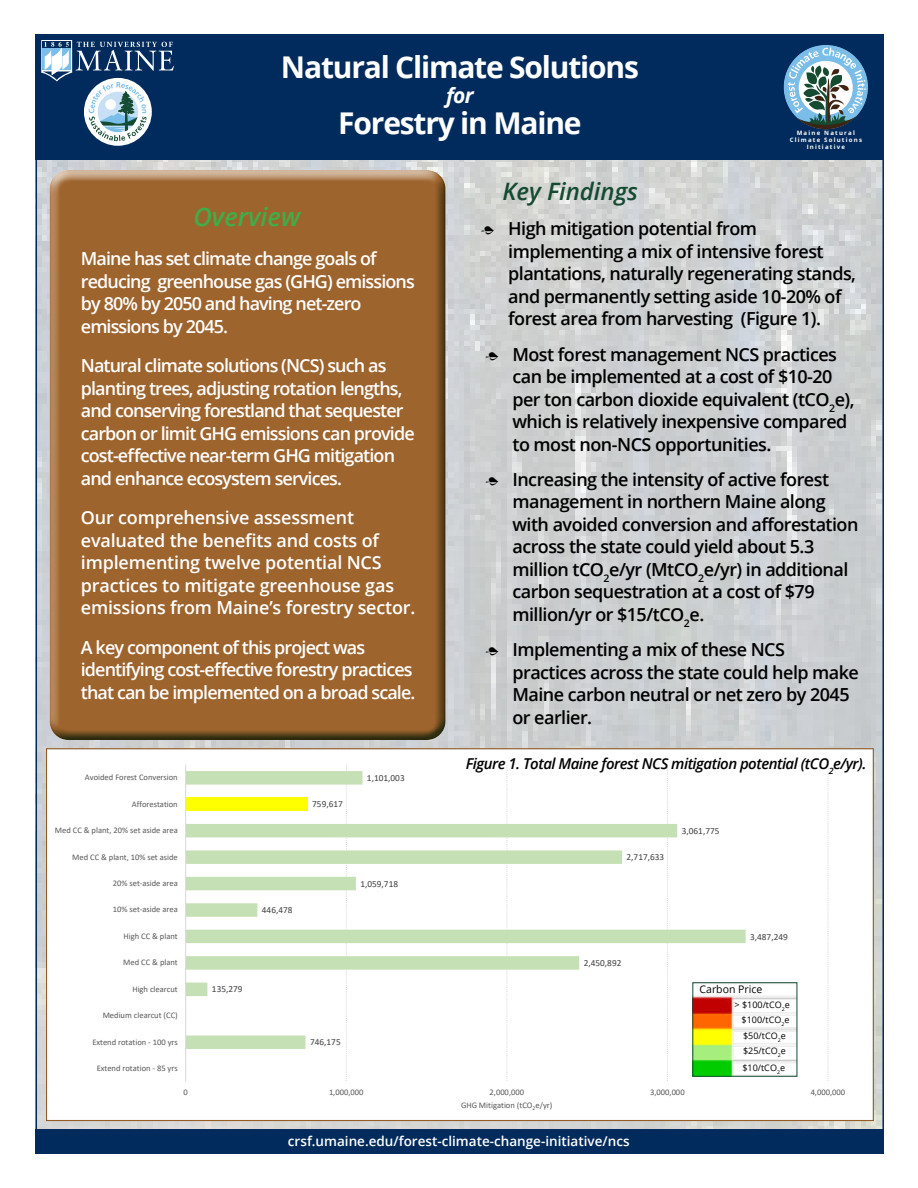
<style>
.page{position:relative;width:918px;height:1188px;background:#fff}
.page>*{position:absolute;margin:0;border:0;box-sizing:border-box;transform-origin:0 0}
.t1{font:700 30px "Open Sans";letter-spacing:-.04em;color:#fff}
.t2{font:italic 600 25.5px "Open Sans";color:#41ad49}
.t3{font:italic 600 24px "Open Sans";color:#144b31}
.t4{font:italic 700 21px "Open Sans";color:#fff}
.t5{font:600 18px/22.5px "Open Sans";letter-spacing:-.03em;color:#000}
.t6{font:600 18px/22.5px "Open Sans";letter-spacing:-.05em;color:#fff}
.t7{font:600 18px/22.5px "Open Sans";letter-spacing:-.01em;color:#fff}
.t8{font:italic 600 15px "Open Sans";letter-spacing:-.035em;color:#000}
.t9{font:600 13.5px "Open Sans";color:#fff}
.t10{font:10.5px "Open Sans";color:#000}
.t11{font:9.3px "Calibri";letter-spacing:.005em;color:#404040}
.t12{font:9px "Open Sans";color:#000}
.t13{font:8.55px "Calibri";color:#595959}
.t14{font:700 6px/7.2px "Open Sans";letter-spacing:.2em;color:#fff;text-align:center}
.s1{font-family:"Minion Pro";font-weight:400}
</style>
<div class="page">
<img style="left:39px;top:159px;width:842px;height:969px">
<div style="left:36px;top:34px;width:848px;height:125px;background:#002b5c"></div>
<div style="left:36px;top:1129px;width:848px;height:25px;background:#002b5c"></div>
<svg style="left:84px;top:78px;width:68px;height:68px"></svg>
<svg style="left:41px;top:40px;width:133px;height:101px"></svg>
<div style="left:784px;top:45px;width:84px;height:84px;background:#79bde8;border-radius:50%"></div>
<svg style="left:788px;top:48px;width:78px;height:81px"></svg>
<div style="left:38px;top:160px;width:413px;height:577px;background:#fff;opacity:.75"></div>
<div style="left:44px;top:173px;width:412px;height:570px;background:#144b31;opacity:.75"></div>
<svg style="left:48px;top:750px;width:824px;height:369px"></svg>
<img style="left:695px;top:985px;width:100px;height:89px">
<h1 class="t1" style="left:281px;top:46px;width:359px">Natural Climate Solutions</h1>
<p class="t4" style="left:446px;top:81px;width:29px">for</p>
<h1 class="t1" style="left:338px;top:102px;width:245px">Forestry in Maine</h1>
<p class="t14" style="left:790px;top:129px;width:74px">Maine Natural<br>Climate Solutions<br>Initiative</p>
<h2 class="t2" style="left:194px;top:199px;width:108px">Overview</h2>
<p class="t6" style="left:81px;top:247px;width:335px">Maine has set climate change goals of reducing greenhouse gas (GHG) emissions by 80% by 2050 and having net-zero emissions by 2045.</p>
<p class="t6" style="left:81px;top:354px;width:335px">Natural climate solutions (NCS) such as planting trees, adjusting rotation lengths, and conserving forestland that sequester carbon or limit GHG emissions can provide cost-effective near-term GHG mitigation and enhance ecosystem services.</p>
<p class="t7" style="left:81px;top:506px;width:336px">Our comprehensive assessment evaluated the benefits and costs of implementing twelve potential NCS practices to mitigate greenhouse gas emissions from Maine’s forestry sector.</p>
<p class="t6" style="left:81px;top:635px;width:336px">A key component of this project was identifying cost-effective forestry practices that can be implemented on a broad scale.</p>
<p class="t13" style="left:85px;top:771px;width:94px">Avoided Forest Conversion</p>
<p class="t13" style="left:132px;top:798px;width:47px">Afforestation</p>
<p class="t13" style="left:55px;top:824px;width:124px">Med CC &amp; plant, 20% set aside area</p>
<p class="t13" style="left:72px;top:851px;width:107px">Med CC &amp; plant, 10% set aside</p>
<p class="t13" style="left:113px;top:877px;width:67px">20% set-aside area</p>
<p class="t13" style="left:113px;top:904px;width:67px">10% set-aside area</p>
<p class="t13" style="left:124px;top:930px;width:56px">High CC &amp; plant</p>
<p class="t13" style="left:123px;top:957px;width:56px">Med CC &amp; plant</p>
<p class="t13" style="left:132px;top:983px;width:47px">High clearcut</p>
<p class="t13" style="left:103px;top:1009px;width:77px">Medium clearcut (CC)</p>
<p class="t13" style="left:92px;top:1036px;width:87px">Extend rotation - 100 yrs</p>
<p class="t13" style="left:97px;top:1062px;width:83px">Extend rotation - 85 yrs</p>
<p class="t11" style="left:312px;top:798px;width:32px">759,617</p>
<p class="t11" style="left:367px;top:771px;width:39px">1,101,003</p>
<p class="t11" style="left:262px;top:904px;width:32px">446,478</p>
<p class="t11" style="left:360px;top:877px;width:39px">1,059,718</p>
<p class="t11" style="left:212px;top:983px;width:32px">135,279</p>
<p class="t11" style="left:310px;top:1036px;width:32px">746,175</p>
<h3 class="t3" style="left:502px;top:175px;width:137px">Key Findings</h3>
<p class="t5" style="left:508px;top:217px;width:349px;text-indent:-27px"><span class="s1">Ӽ</span> High mitigation potential from implementing a mix of intensive forest plantations, naturally regenerating stands, and permanently setting aside 10-20% of forest area from harvesting (Figure 1).</p>
<p class="t5" style="left:512px;top:342px;width:344px;text-indent:-27px"><span class="s1">Ӽ</span> Most forest management NCS practices can be implemented at a cost of $10-20 per ton carbon dioxide equivalent (tCO<sub>2</sub>e), which is relatively inexpensive compared to most non-NCS opportunities.</p>
<p class="t5" style="left:512px;top:468px;width:348px;text-indent:-27px"><span class="s1">Ӽ</span> Increasing the intensity of active forest management in northern Maine along with avoided conversion and afforestation across the state could yield about 5.3 million tCO<sub>2</sub>e/yr (MtCO<sub>2</sub>e/yr) in additional carbon sequestration at a cost of $79 million/yr or $15/tCO<sub>2</sub>e.</p>
<p class="t5" style="left:512px;top:638px;width:348px;text-indent:-27px"><span class="s1">Ӽ</span> Implementing a mix of these NCS practices across the state could help make<br>Maine carbon neutral or net zero by 2045 or earlier.</p>
<p class="t8" style="left:466px;top:753px;width:402px">Figure 1. Total Maine forest NCS mitigation potential (tCO<sub>2</sub>e/yr).</p>
<p class="t11" style="left:627px;top:851px;width:39px">2,717,633</p>
<p class="t11" style="left:682px;top:824px;width:39px">3,061,775</p>
<p class="t11" style="left:584px;top:957px;width:39px">2,450,892</p>
<p class="t11" style="left:750px;top:930px;width:39px">3,487,249</p>
<p class="t10" style="left:700px;top:982px;width:64px">Carbon Price</p>
<p class="t12" style="left:743px;top:1029px;width:44px">$50/tCO<sub>2</sub>e</p>
<p class="t12" style="left:742px;top:1061px;width:44px">$10/tCO<sub>2</sub>e</p>
<p class="t12" style="left:735px;top:998px;width:57px">&gt; $100/tCO<sub>2</sub>e</p>
<p class="t12" style="left:742px;top:1013px;width:49px">$100/tCO<sub>2</sub>e</p>
<p class="t12" style="left:743px;top:1044px;width:44px">$25/tCO<sub>2</sub>e</p>
<p class="t13" style="left:184px;top:1087px;width:6px">0</p>
<p class="t13" style="left:329px;top:1087px;width:36px">1,000,000</p>
<p class="t13" style="left:490px;top:1087px;width:36px">2,000,000</p>
<p class="t13" style="left:650px;top:1087px;width:36px">3,000,000</p>
<p class="t13" style="left:811px;top:1087px;width:36px">4,000,000</p>
<p class="t13" style="left:461px;top:1099px;width:93px">GHG Mitigation (tCO<sub>2</sub>e/yr)</p>
<p class="t9" style="left:288px;top:1132px;width:343px">crsf.umaine.edu/forest-climate-change-initiative/ncs</p>
</div>
